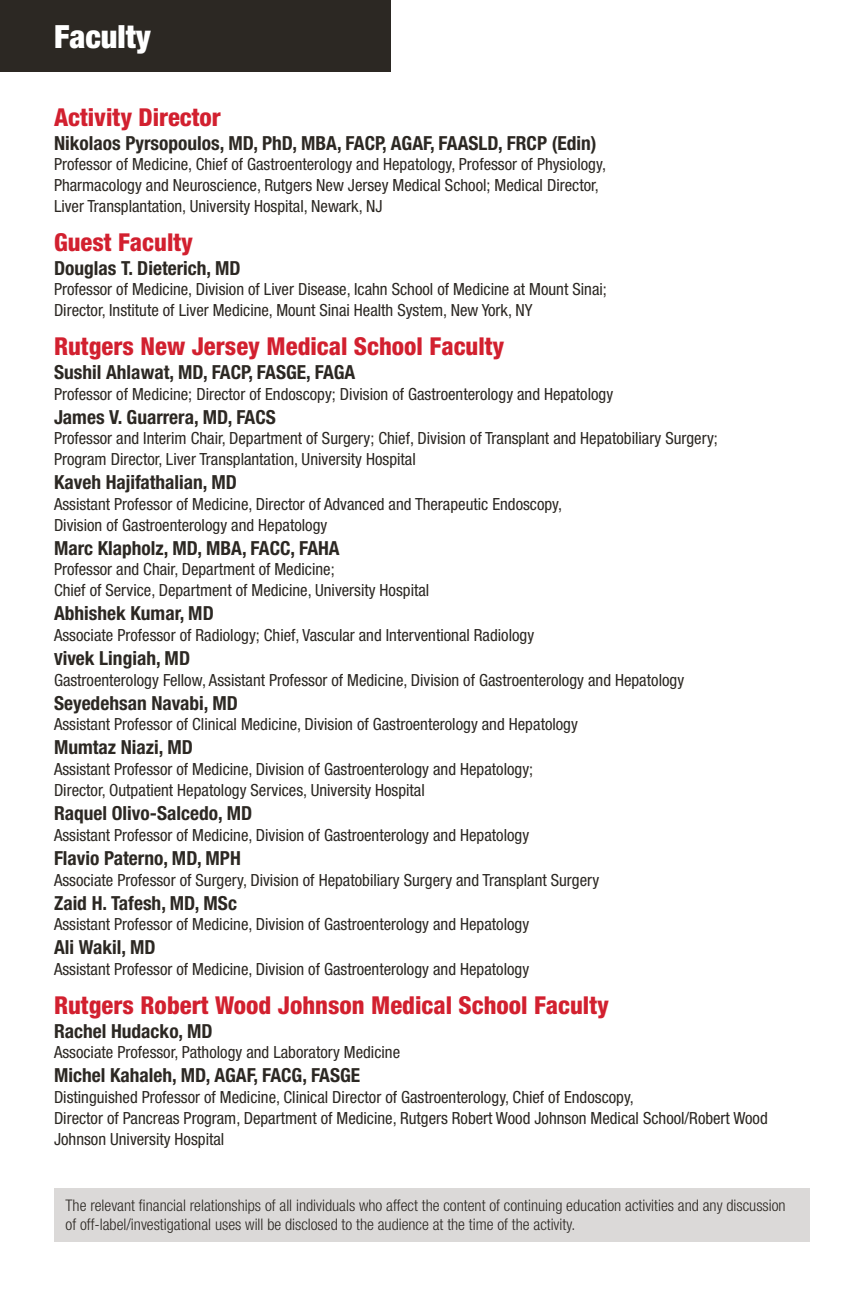
<style>
.page{position:relative;width:864px;height:1296px;background:#fff}
.page>*{position:absolute;margin:0;border:0;box-sizing:border-box;transform-origin:0 0}
.t1{font:900 condensed 32px "Helvetica Neue LT Std";color:#fff}
.t2{font:800 condensed 24.8px "Helvetica Neue LT Std";color:#d2202f}
.t3{font:700 condensed 19.4px "Helvetica Neue LT Std";color:#2c2823}
.t4{font:condensed 16.8px/20.8px "Helvetica Neue LT Std";color:#2c2823}
.t5{font:300 condensed 16px/19.2px "Helvetica Neue LT Std";color:#2c2823}
.s1{font-size:16.8px}
</style>
<div class="page">
<div style="left:0;top:0;width:391px;height:72px;background:#2c2823"></div>
<hr style="left:863px;top:0;width:1px;height:72px;background:#2c2823">
<div style="left:54px;top:1188px;width:756px;height:54px;background:#dbd9d8"></div>
<p class="t1" style="left:54px;top:17px;width:98px">Faculty</p>
<p class="t2" style="left:54px;top:101px;width:169px">Activity Director</p>
<p class="t3" style="left:54px;top:131px;width:544px">Nikolaos Pyrsopoulos, MD, PhD, MBA, FACP, AGAF, FAASLD, FRCP (Edin)</p>
<p class="t4" style="left:54px;top:154px;width:554px">Professor of Medicine, Chief of Gastroenterology and Hepatology, Professor of Physiology,<br>Pharmacology and Neuroscience, Rutgers New Jersey Medical School; Medical Director,<br>Liver Transplantation, University Hospital, Newark, NJ</p>
<p class="t2" style="left:54px;top:226px;width:141px">Guest Faculty</p>
<p class="t3" style="left:54px;top:256px;width:188px">Douglas T. Dieterich, MD</p>
<p class="t4" style="left:54px;top:279px;width:554px">Professor of Medicine, Division of Liver Disease, Icahn School of Medicine at Mount Sinai;</p>
<p class="t4" style="left:54px;top:300px;width:480px">Director, Institute of Liver Medicine, Mount Sinai Health System, New York, NY</p>
<p class="t2" style="left:54px;top:331px;width:452px">Rutgers New Jersey Medical School Faculty</p>
<p class="t3" style="left:54px;top:360px;width:303px">Sushil Ahlawat, MD, FACP, FASGE, FAGA</p>
<p class="t4" style="left:54px;top:383px;width:561px">Professor of Medicine; Director of Endoscopy; Division of Gastroenterology and Hepatology</p>
<p class="t3" style="left:54px;top:405px;width:223px">James V. Guarrera, MD, FACS</p>
<p class="t4" style="left:54px;top:428px;width:665px">Professor and Interim Chair, Department of Surgery; Chief, Division of Transplant and Hepatobiliary Surgery;</p>
<p class="t4" style="left:54px;top:449px;width:363px">Program Director, Liver Transplantation, University Hospital</p>
<p class="t3" style="left:54px;top:470px;width:185px">Kaveh Hajifathalian, MD</p>
<p class="t4" style="left:54px;top:493px;width:510px">Assistant Professor of Medicine, Director of Advanced and Therapeutic Endoscopy,</p>
<p class="t4" style="left:54px;top:514px;width:275px">Division of Gastroenterology and Hepatology</p>
<p class="t3" style="left:54px;top:536px;width:287px">Marc Klapholz, MD, MBA, FACC, FAHA</p>
<p class="t4" style="left:54px;top:559px;width:282px">Professor and Chair, Department of Medicine;</p>
<p class="t4" style="left:54px;top:580px;width:377px">Chief of Service, Department of Medicine, University Hospital</p>
<p class="t3" style="left:54px;top:602px;width:161px">Abhishek Kumar, MD</p>
<p class="t4" style="left:54px;top:625px;width:482px">Associate Professor of Radiology; Chief, Vascular and Interventional Radiology</p>
<p class="t3" style="left:54px;top:646px;width:138px"><span class="s1">V</span>ivek Lingiah, MD</p>
<p class="t4" style="left:54px;top:669px;width:632px">Gastroenterology Fellow, Assistant Professor of Medicine, Division of Gastroenterology and Hepatology</p>
<p class="t3" style="left:54px;top:691px;width:185px">Seyedehsan Navabi, MD</p>
<p class="t4" style="left:54px;top:714px;width:526px">Assistant Professor of Clinical Medicine, Division of Gastroenterology and Hepatology</p>
<p class="t3" style="left:54px;top:736px;width:140px">Mumtaz Niazi, MD</p>
<p class="t4" style="left:54px;top:759px;width:481px">Assistant Professor of Medicine, Division of Gastroenterology and Hepatology;</p>
<p class="t4" style="left:54px;top:780px;width:372px">Director, Outpatient Hepatology Services, University Hospital</p>
<p class="t3" style="left:54px;top:801px;width:200px">Raquel Olivo-Salcedo, MD</p>
<p class="t4" style="left:54px;top:824px;width:477px">Assistant Professor of Medicine, Division of Gastroenterology and Hepatology</p>
<p class="t3" style="left:54px;top:846px;width:188px">Flavio Paterno, MD, MPH</p>
<p class="t4" style="left:54px;top:869px;width:547px">Associate Professor of Surgery, Division of Hepatobiliary Surgery and Transplant Surgery</p>
<p class="t3" style="left:54px;top:891px;width:184px">Zaid H. Tafesh, MD, MSc</p>
<p class="t4" style="left:54px;top:914px;width:477px">Assistant Professor of Medicine, Division of Gastroenterology and Hepatology</p>
<p class="t3" style="left:54px;top:936px;width:103px">Ali Wakil, MD</p>
<p class="t4" style="left:54px;top:959px;width:477px">Assistant Professor of Medicine, Division of Gastroenterology and Hepatology</p>
<p class="t2" style="left:54px;top:990px;width:557px">Rutgers Robert Wood Johnson Medical School Faculty</p>
<p class="t3" style="left:54px;top:1019px;width:160px">Rachel Hudacko, MD</p>
<p class="t4" style="left:54px;top:1042px;width:348px">Associate Professor, Pathology and Laboratory Medicine</p>
<p class="t3" style="left:54px;top:1064px;width:308px">Michel Kahaleh, MD, AGAF, FACG, FASGE</p>
<p class="t4" style="left:54px;top:1087px;width:581px">Distinguished Professor of Medicine, Clinical Director of Gastroenterology, Chief of Endoscopy,</p>
<p class="t4" style="left:54px;top:1108px;width:715px">Director of Pancreas Program, Department of Medicine, Rutgers Robert Wood Johnson Medical School/Robert Wood<br>Johnson University Hospital</p>
<p class="t5" style="left:66px;top:1196px;width:722px">The relevant financial relationships of all individuals who affect the content of continuing education activities and any discussion of off-label/investigational uses will be disclosed to the audience at the time of the activity.</p>
</div>
